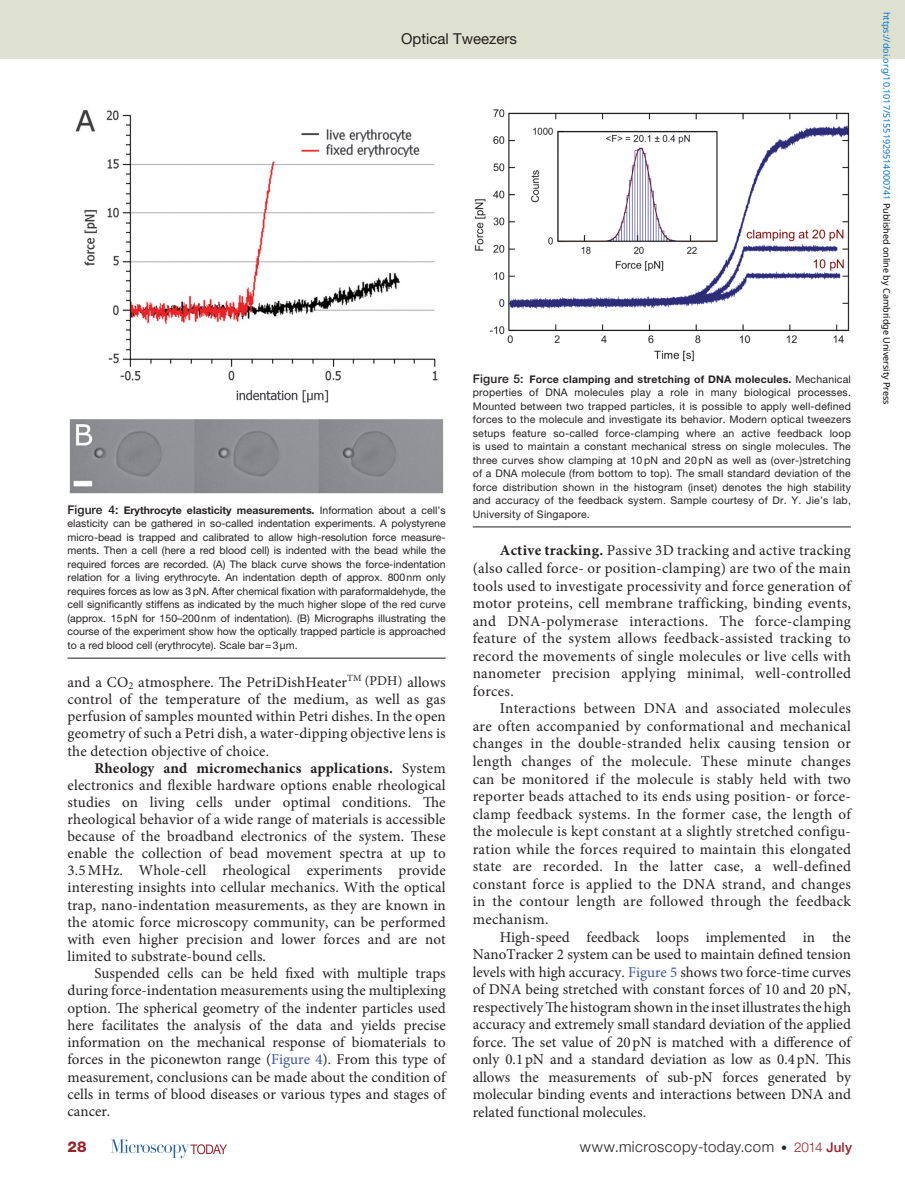
<style>
.page{position:relative;width:905px;height:1188px;background:#fff}
.page>*{position:absolute;margin:0;border:0;box-sizing:border-box;transform-origin:0 0}
.pPara{font:15px/17.5px "Minion Pro";color:#231f20;text-align:justify}
.pFirstpara{font:15px/17.1px "Minion Pro";letter-spacing:.01em;color:#231f20;text-align:justify}
.t1{font:300 15px "Helvetica Neue LT Std";letter-spacing:.03em;color:#231f20}
.t2{font:15px "Helvetica Neue LT Std";color:#231f20}
.t3{font:800 15px "Helvetica Neue LT Std";color:#98212a}
.pFigureCaption{font:10.5px/13.5px "Helvetica Neue LT Std";letter-spacing:.02em;color:#231f20;text-align:justify}
.t4{font:9px "Noto Sans";color:#0172cf}
.s1{font-weight:500;font-size:12px}
.s2{font-weight:700}
.s3{font-size:13.5px}
.s4{color:#3a53a3}
.s5{font-size:12px}
.s6{font-size:13.5px;color:#98212a}
.s7{font-weight:500;font-size:13.5px;color:#98212a}
.s8{color:#000}
</style>
<div class="page">
<div style="left:0;top:0;width:904px;height:58px;background:#dfe1d0"></div>
<svg style="left:111px;top:1139px;width:116px;height:19px"></svg>
<img style="left:69px;top:109px;width:375px;height:384px">
<hr style="left:68px;top:658px;width:378px;height:1px;background:#231f20">
<img style="left:474px;top:109px;width:375px;height:253px">
<hr style="left:472px;top:527px;width:378px;height:1px;background:#231f20">
<p class="t2" style="left:401px;top:30px;width:117px">Optical Tweezers</p>
<p class="pFigureCaption" style="left:68px;top:503px;width:380px"><span class="s1">Figure 4:</span> <span class="s2">Erythrocyte elasticity measurements.</span> Information about a cell’s elasticity can be gathered in so-called indentation experiments. A polystyrene micro-bead is trapped and calibrated to allow high-resolution force measure&shy;ments. Then a cell (here a red blood cell) is indented with the bead while the required forces are recorded. (A) The black curve shows the force-indentation relation for a living erythrocyte. An indentation depth of approx. 800nm only requires forces as low as 3pN. After chemical fixation with paraformaldehyde, the cell significantly stiffens as indicated by the much higher slope of the red curve (approx. 15pN for 150–200nm of indentation). (B) Micrographs illustrating the course of the experiment show how the optically trapped particle is approached to a red blood cell (erythrocyte). Scale bar=3µm.</p>
<p class="pFirstpara" style="left:68px;top:673px;width:380px">and a CO<sub>2</sub> atmosphere. The PetriDishHeater<sup>TM</sup> <span class="s3">(PDH)</span> allows control of the temperature of the medium, as well as gas perfusion of samples mounted within Petri dishes. In the open geometry of such a Petri dish, a water-dipping objective lens is the detection objective of choice.</p>
<p class="pFirstpara" style="left:68px;top:760px;width:380px;text-indent:27px"><span class="s2">Rheology and micromechanics applications.</span> System electronics and flexible hardware options enable rheological studies on living cells under optimal conditions. The rheological behavior of a wide range of materials is accessible because of the broadband electronics of the system. These enable the collection of bead movement spectra at up to 3.5MHz. Whole-cell rheological experiments provide interesting insights into cellular mechanics. With the optical trap, nano-indentation measurements, as they are known in the atomic force microscopy community, can be performed with even higher precision and lower forces and are not limited to substrate-bound cells.</p>
<p class="pPara" style="left:68px;top:965px;width:380px;text-indent:27px">Suspended cells can be held fixed with multiple traps during force-indentation measurements using the multiplexing option. The spherical geometry of the indenter particles used here facilitates the analysis of the data and yields precise information on the mechanical response of biomaterials to forces in the piconewton range (<span class="s4">Figure 4</span>). From this type of measurement, conclusions can be made about the condition of cells in terms of blood diseases or various types and stages of cancer.</p>
<p class="pFigureCaption" style="left:472px;top:372px;width:380px"><span class="s1">Figure 5:</span> <span class="s2">Force clamping and stretching of DNA molecules.</span> Mechanical properties of DNA molecules play a role in many biological processes.<br>Mounted between two trapped particles, it is possible to apply well-defined forces to the molecule and investigate its behavior. Modern optical tweezers setups feature so-called force-clamping where an active feedback loop is used to maintain a constant mechanical stress on single molecules. The three curves show clamping at 10 pN and 20 pN as well as (over-)stretching of a DNA molecule (from bottom to top). The small standard deviation of the force distribution shown in the histogram (inset) denotes the high stability and accuracy of the feedback system. Sample courtesy of Dr. Y. Jie’s lab, University of Singapore.</p>
<p class="pFirstpara" style="left:472px;top:542px;width:380px;line-height:17.5px;text-indent:27px"><span class="s2">Active tracking.</span> Passive 3D tracking and active tracking (also called force- or position-clamping) are two of the main tools used to investigate processivity and force generation of motor proteins, cell membrane trafficking, binding events, and DNA-polymerase interactions. The force-clamping feature of the system allows feedback-assisted tracking to record the movements of single molecules or live cells with nanometer precision applying minimal, well-controlled forces.</p>
<p class="pPara" style="left:472px;top:700px;width:380px;text-indent:27px">Interactions between DNA and associated molecules are often accompanied by conformational and mechanical changes in the double-stranded helix causing tension or length changes of the molecule. These minute changes can be monitored if the molecule is stably held with two reporter beads attached to its ends using position- or force&shy;clamp feedback systems. In the former case, the length of the molecule is kept constant at a slightly stretched configu&shy;ration while the forces required to maintain this elongated state are recorded. In the latter case, a well-defined constant force is applied to the DNA strand, and changes in the contour length are followed through the feedback mechanism.</p>
<p class="pPara" style="left:472px;top:928px;width:380px;text-indent:27px">High-speed feedback loops implemented in the NanoTracker 2 system can be used to maintain defined tension levels with high accuracy. <span class="s4">Figure 5</span> shows two force-time curves of DNA being stretched with constant forces of 10 and 20 pN, respectively The histogram shown in the inset illustrates the high accuracy and extremely small standard deviation of the applied force. The set value of 20pN is matched with a difference of only 0.1pN and a standard deviation as low as 0.4pN. This allows the measurements of sub-pN forces generated by molecular binding events and interactions between DNA and related functional molecules.</p>
<p class="t3" style="left:68px;top:1138px;width:21px">28</p>
<p class="t1" style="left:580px;top:1137px;width:273px">www.microscopy-today.com <span class="s5">•</span> <span class="s6">2014</span> <span class="s7">July</span></p>
<p class="t4" style="left:893px;top:12px;width:394px;rotate:90deg">https://doi.org/10.1017/S1551929514000741 <span class="s8">Published online by Cambridge University Press</span></p>
</div>
